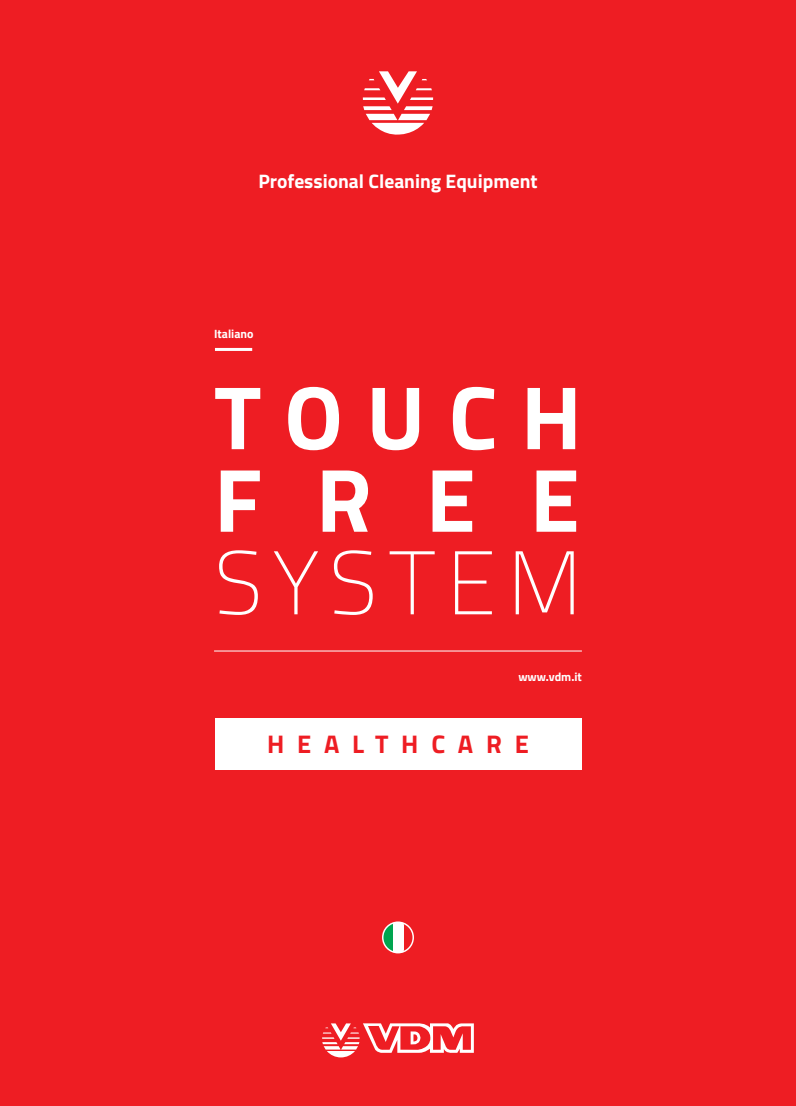
<style>
.page{position:relative;width:796px;height:1106px;background:#fff}
.page>*{position:absolute;margin:0;border:0;box-sizing:border-box;transform-origin:0 0}
.t1{font:700 90px/82.5px "Titillium Web";letter-spacing:.26em;color:#fff}
.t2{font:100 90px "Titillium Web";letter-spacing:.12em;color:#fff}
.t3{font:700 25.5px "Titillium Web";letter-spacing:.5em;color:#ee1d23}
.t4{font:700 19.5px "Titillium Web";color:#fff}
.t5{font:700 12px "Titillium Web";color:#fff}
</style>
<div class="page">
<div style="left:0;top:0;width:795px;height:1106px;background:#ee1d23"></div>
<svg style="left:322px;top:1023px;width:151px;height:34px"></svg>
<hr style="left:215px;top:348px;width:37px;height:3px;background:#fff">
<hr style="left:214px;top:650px;width:367px;height:1px;background:#fff">
<svg style="left:362px;top:71px;width:71px;height:64px"></svg>
<div style="left:215px;top:718px;width:366px;height:51px;background:#fff"></div>
<svg style="left:382px;top:921px;width:32px;height:32px"></svg>
<svg style="left:403px;top:923px;width:9px;height:28px"></svg>
<div style="left:392px;top:923px;width:11px;height:28px;background:#fff"></div>
<svg style="left:383px;top:923px;width:9px;height:28px"></svg>
<p class="t4" style="left:258px;top:166px;width:281px">Professional Cleaning Equipment</p>
<p class="t5" style="left:214px;top:324px;width:41px">Italiano</p>
<h1 class="t1" style="left:214px;top:372px;width:369px">TOUCH<br>FREE</h1>
<h1 class="t2" style="left:214px;top:518px;width:369px">SYSTEM</h1>
<p class="t5" style="left:518px;top:668px;width:65px">www.vdm.it</p>
<h2 class="t3" style="left:267px;top:724px;width:263px">HEALTHCARE</h2>
</div>
